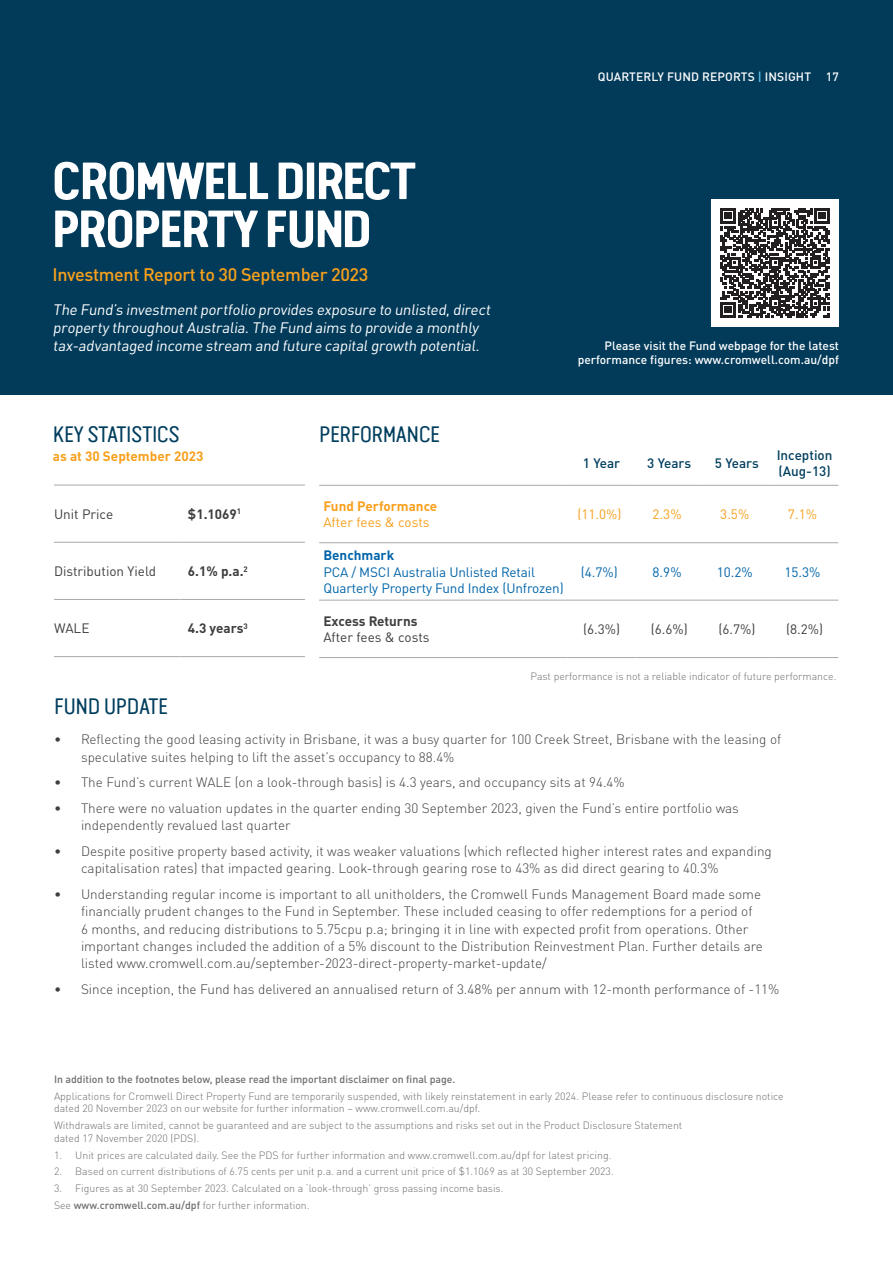
<style>
.page{position:relative;width:893px;height:1263px;background:#fff}
.page>*{position:absolute;margin:0;border:0;box-sizing:border-box;transform-origin:0 0}
.FundFlyer_FundName{font:700 52.5px/48px "Van Condensed Pro";letter-spacing:-.07em;color:#fff}
.FundFlyer_Subheading{font:22.5px "Van Condensed Pro";letter-spacing:-.025em;color:#003e5e}
.FundFlyer_InvestmentReportto{font:500 18px "DINOT";letter-spacing:-.02em;color:#f8a01c}
.FundFlyer_InvestmentBlurb{font:15px/18px "DINOT";color:#fff}
.t1{font:300 13.5px/17.2px "DINOT";color:#3e3e3f}
.FundFlyer_TableBody{font:13.5px/16.2px "DINOT";letter-spacing:-.01em;color:#0164a9}
.FundFlyer_TableBody-2{font:13.5px "DINOT";color:#3e3e3f}
.FundFlyer_TableBodyBold{font:700 13.5px "DINOT";color:#3e3e3f}
.Table_Body{font:500 13.5px/16.2px "DINOT";color:#003e5e}
.FundFlyer_TableBody-3{font:13.5px "DINOT";color:#f89f1c}
.Body{font:700 13.5px "DINOT";color:#f8a01c}
.FundFlyer_TableBodyBold-2{font:700 13.5px "DINOT";color:#f89f1c}
.FundFlyer_TableBodyBold-3{font:700 13.5px "DINOT";color:#0164a9}
.FundFlyer-URL{font:500 12px/14.4px "DINOT";color:#fff;text-align:right}
.FundFlyer_Footnote_numbered{font:300 10.5px/12.6px "DINOT";color:#6c6d70}
.Footnote{font:300 10.5px "DINOT";color:#6c6d70}
.Footnote-2{font:500 10.5px "DINOT";color:#6c6d70}
.s1{color:#63cdf3}
.s2{font-weight:500}
</style>
<div class="page">
<div style="left:0;top:0;width:893px;height:395px;background:#023b5a"></div>
<hr style="left:54px;top:485px;width:125px;height:1px;background:#a8a9ad">
<hr style="left:179px;top:485px;width:126px;height:1px;background:#a8a9ad">
<hr style="left:54px;top:542px;width:125px;height:1px;background:#a8a9ad">
<hr style="left:179px;top:542px;width:126px;height:1px;background:#a8a9ad">
<hr style="left:54px;top:599px;width:125px;height:1px;background:#a8a9ad">
<hr style="left:179px;top:599px;width:126px;height:1px;background:#a8a9ad">
<hr style="left:54px;top:656px;width:125px;height:1px;background:#a8a9ad">
<hr style="left:179px;top:656px;width:126px;height:1px;background:#a8a9ad">
<hr style="left:568px;top:485px;width:67px;height:1px;background:#a8a9ad">
<hr style="left:635px;top:485px;width:68px;height:1px;background:#a8a9ad">
<hr style="left:703px;top:485px;width:68px;height:1px;background:#a8a9ad">
<hr style="left:771px;top:485px;width:67px;height:1px;background:#a8a9ad">
<hr style="left:568px;top:542px;width:67px;height:1px;background:#a8a9ad">
<hr style="left:635px;top:542px;width:68px;height:1px;background:#a8a9ad">
<hr style="left:703px;top:542px;width:68px;height:1px;background:#a8a9ad">
<hr style="left:771px;top:542px;width:67px;height:1px;background:#a8a9ad">
<hr style="left:568px;top:600px;width:67px;height:1px;background:#a8a9ad">
<hr style="left:635px;top:600px;width:68px;height:1px;background:#a8a9ad">
<hr style="left:703px;top:600px;width:68px;height:1px;background:#a8a9ad">
<hr style="left:771px;top:600px;width:67px;height:1px;background:#a8a9ad">
<hr style="left:568px;top:657px;width:67px;height:1px;background:#a8a9ad">
<hr style="left:635px;top:657px;width:68px;height:1px;background:#a8a9ad">
<hr style="left:703px;top:657px;width:68px;height:1px;background:#a8a9ad">
<hr style="left:771px;top:657px;width:67px;height:1px;background:#a8a9ad">
<hr style="left:319px;top:485px;width:249px;height:1px;background:#a8a9ad">
<hr style="left:319px;top:542px;width:249px;height:1px;background:#a8a9ad">
<hr style="left:319px;top:600px;width:249px;height:1px;background:#a8a9ad">
<hr style="left:319px;top:657px;width:249px;height:1px;background:#a8a9ad">
<div style="left:711px;top:199px;width:128px;height:128px;background:#fff"></div>
<svg style="left:720px;top:208px;width:110px;height:110px"></svg>
<hr style="left:77px;top:94px;width:739px;height:1px;background:#bcbdc0">
<p class="FundFlyer_FundName" style="left:51px;top:153px;width:368px">CROMWELL DIRECT<br>PROPERTY FUND</p>
<p class="FundFlyer_InvestmentReportto" style="left:52px;top:263px;width:317px">Investment Report to 30 September 2023</p>
<p class="FundFlyer_InvestmentBlurb" style="left:53px;top:300px;width:441px">The Fund’s investmentportfolio provides exposure to unlisted,direct property throughoutAustralia.The Fund aims to provide a monthly tax-advantaged income stream and future capitalgrowth potential.</p>
<p class="FundFlyer-URL" style="left:598px;top:69px;width:17px">Quarterl</p>
<p class="FundFlyer-URL" style="left:657px;top:69px;width:19px">y fund</p>
<p class="FundFlyer-URL" style="left:702px;top:69px;width:9px">reports</p>
<p class="FundFlyer-URL" style="left:758px;top:69px;width:83px"><span class="s1">|</span> INSIGHT 17</p>
<p class="FundFlyer-URL" style="left:578px;top:338px;width:263px">Please visit the Fund webpage for the latest performance figures: www.cromwell.com.au/dpf</p>
<p class="FundFlyer_Subheading" style="left:53px;top:418px;width:128px">KEY STATISTICS</p>
<p class="Body" style="left:53px;top:448px;width:152px">as at 30 September 2023</p>
<p class="Table_Body" style="left:583px;top:454px;width:39px">1 Year</p>
<p class="Table_Body" style="left:647px;top:454px;width:45px">3 Years</p>
<p class="Table_Body" style="left:715px;top:454px;width:45px">5 Years</p>
<p class="Table_Body" style="left:777px;top:446px;width:57px">Inception (Aug-13)</p>
<p class="FundFlyer_TableBodyBold-2" style="left:323px;top:497px;width:115px">Fund Performance</p>
<p class="FundFlyer_TableBody-3" style="left:323px;top:514px;width:108px">After fees &amp; costs</p>
<p class="FundFlyer_Subheading" style="left:319px;top:418px;width:123px">PERFORMANCE</p>
<p class="FundFlyer_TableBody-2" style="left:54px;top:505px;width:61px">Unit Price</p>
<p class="FundFlyer_TableBodyBold" style="left:188px;top:505px;width:55px">$1.1069<sup>1</sup></p>
<p class="FundFlyer_TableBody-3" style="left:577px;top:506px;width:46px">(11.0%)</p>
<p class="FundFlyer_TableBody-3" style="left:653px;top:506px;width:30px">2.3%</p>
<p class="FundFlyer_TableBody-3" style="left:720px;top:506px;width:30px">3.5%</p>
<p class="FundFlyer_TableBody-3" style="left:788px;top:506px;width:30px">7.1%</p>
<p class="FundFlyer_TableBody-2" style="left:54px;top:563px;width:104px">Distribution Yield</p>
<p class="FundFlyer_TableBodyBold" style="left:188px;top:562px;width:61px">6.1% p.a.<sup>2</sup></p>
<p class="FundFlyer_TableBody-2" style="left:54px;top:620px;width:37px">WALE</p>
<p class="FundFlyer_TableBodyBold" style="left:188px;top:619px;width:61px">4.3 years<sup>3</sup></p>
<p class="FundFlyer_TableBodyBold-3" style="left:323px;top:547px;width:72px">Benchmark</p>
<p class="FundFlyer_TableBody" style="left:323px;top:563px;width:242px">PCA / MSCI Australia Unlisted Retail<br>Quarterly Property Fund Index (Unfrozen)</p>
<p class="FundFlyer_TableBody" style="left:581px;top:563px;width:39px">(4.7%)</p>
<p class="FundFlyer_TableBody" style="left:653px;top:563px;width:30px">8.9%</p>
<p class="FundFlyer_TableBody" style="left:717px;top:563px;width:38px">10.2%</p>
<p class="FundFlyer_TableBody" style="left:784px;top:563px;width:38px">15.3%</p>
<p class="FundFlyer_TableBodyBold" style="left:323px;top:612px;width:96px">Excess Returns</p>
<p class="FundFlyer_TableBody-2" style="left:323px;top:629px;width:108px">After fees &amp; costs</p>
<p class="FundFlyer_TableBody-2" style="left:583px;top:621px;width:39px">(6.3%)</p>
<p class="FundFlyer_TableBody-2" style="left:651px;top:621px;width:39px">(6.6%)</p>
<p class="FundFlyer_TableBody-2" style="left:718px;top:621px;width:39px">(6.7%)</p>
<p class="FundFlyer_TableBody-2" style="left:786px;top:621px;width:39px">(8.2%)</p>
<p class="Footnote" style="left:530px;top:670px;width:307px">Past performance is not a reliable indicator of future performance.</p>
<p class="FundFlyer_Subheading" style="left:54px;top:691px;width:116px">FUND UPDATE</p>
<p class="t1" style="left:81px;top:731px;width:702px;text-indent:-27px">• Reflecting the good leasing activity in Brisbane, it was a busy quarter for 100 Creek Street, Brisbane with the leasing of speculative suites helping to lift the asset’s occupancy to 88.4%</p>
<p class="t1" style="left:54px;top:774px;width:572px">• The Fund’s current WALE (on a look-through basis) is 4.3 years, and occupancy sits at 94.4%</p>
<p class="t1" style="left:81px;top:799px;width:659px;text-indent:-27px">• There were no valuation updates in the quarter ending 30 September 2023, given the Fund’s entire portfolio was independently revalued last quarter</p>
<p class="t1" style="left:81px;top:842px;width:692px;text-indent:-27px">• Despite positive property based activity, it was weaker valuations (which reflected higher interest rates and expanding capitalisation rates) that impacted gearing. Look-through gearing rose to 43% as did direct gearing to 40.3%</p>
<p class="t1" style="left:81px;top:885px;width:683px;text-indent:-27px">• Understanding regular income is important to all unitholders, the Cromwell Funds Management Board made some financially prudent changes to the Fund in September. These included ceasing to offer redemptions for a period of<br>6 months, and reducing distributions to 5.75cpu p.a; bringing it in line with expected profit from operations. Other important changes included the addition of a 5% discount to the Distribution Reinvestment Plan. Further details are listed www.cromwell.com.au/september-2023-direct-property-market-update/</p>
<p class="t1" style="left:54px;top:980px;width:727px">• Since inception, the Fund has delivered an annualised return of 3.48% per annum with 12-month performance of -11%</p>
<p class="Footnote-2" style="left:54px;top:1072px;width:403px">In addition to the footnotes below, please read the important disclaimer on final page.</p>
<p class="FundFlyer_Footnote_numbered" style="left:54px;top:1089px;width:731px">Applications for Cromwell Direct Property Fund are temporarily suspended, with likely reinstatement in early 2024. Please refer to continuous disclosure notice dated 20 November 2023 on our website for further information – www.cromwell.com.au/dpf.</p>
<p class="FundFlyer_Footnote_numbered" style="left:54px;top:1119px;width:630px">Withdrawals are limited, cannot be guaranteed and are subject to the assumptions and risks set out in the Product Disclosure Statement dated 17 November 2020 (PDS).</p>
<p class="FundFlyer_Footnote_numbered" style="left:54px;top:1148px;width:559px">1. Unit prices are calculated daily. See the PDS for further information and www.cromwell.com.au/dpf for latest pricing.</p>
<p class="FundFlyer_Footnote_numbered" style="left:54px;top:1165px;width:561px">2. Based on current distributions of 6.75 cents per unit p.a. and a current unit price of $1.1069 as at 30 September 2023.</p>
<p class="FundFlyer_Footnote_numbered" style="left:54px;top:1182px;width:451px">3. Figures as at 30 September 2023. Calculated on a ‘look-through’ gross passing income basis.</p>
<p class="Footnote" style="left:54px;top:1199px;width:257px">See <span class="s2">www.cromwell.com.au/dpf</span> for further information.</p>
</div>
